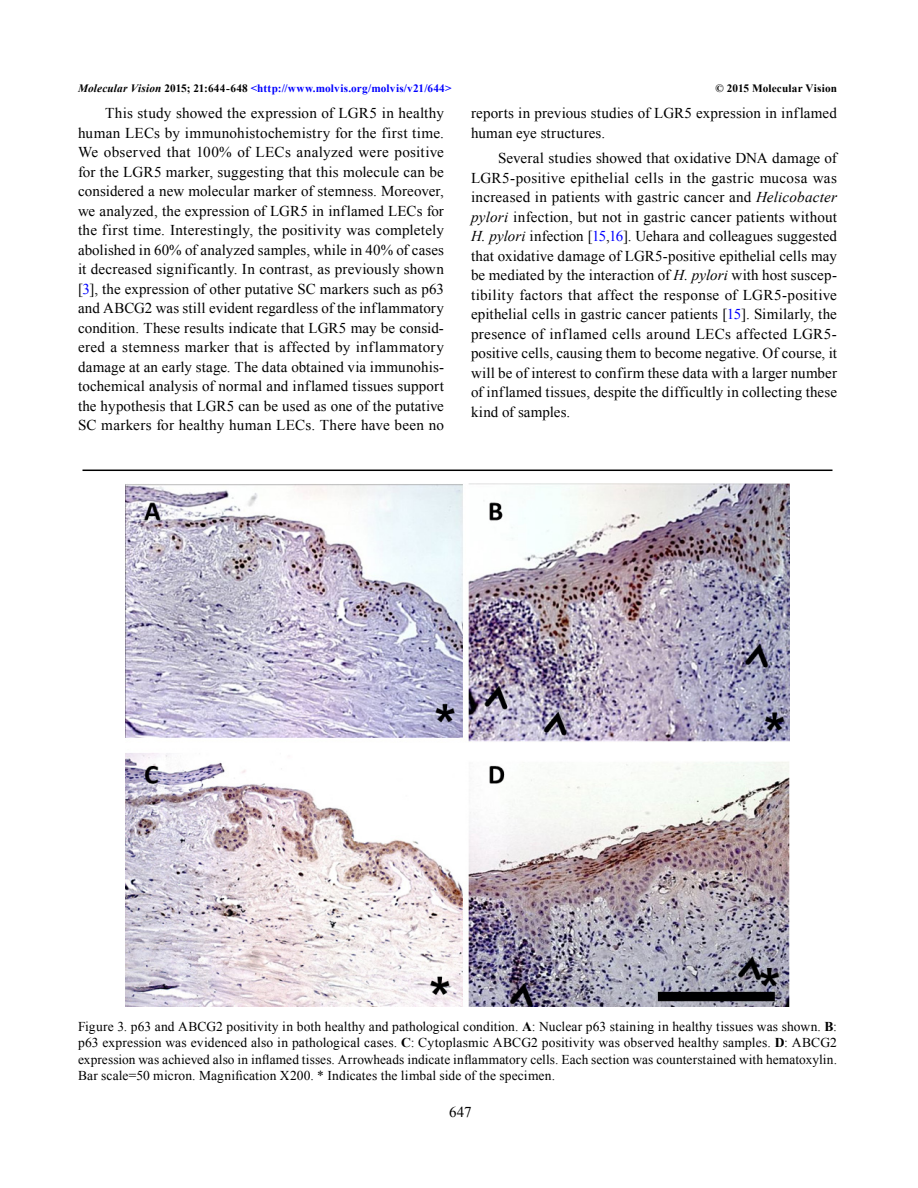
<style>
.page{position:relative;width:918px;height:1188px;background:#fff}
.page>*{position:absolute;margin:0;border:0;box-sizing:border-box;transform-origin:0 0}
.Para_Ind{font:15px/19.5px "Times New Roman";letter-spacing:.01em;color:#000;text-align:justify}
.Folio{font:15px "Times New Roman";color:#000}
.Fig_Caption{font:13.5px/16.5px "Times New Roman";letter-spacing:.01em;color:#000;text-align:justify}
.Header_Align_Left{font:700 11.25px "Times New Roman";letter-spacing:.02em;color:#00f}
.Header_Align_Right{font:700 11.25px "Times New Roman";letter-spacing:.015em;color:#000}
.s1{font-style:italic;color:#000}
.s2{color:#000}
.s3{color:#00f}
.s4{font-style:italic}
.s5{font-weight:700}
</style>
<div class="page">
<img style="left:126px;top:484px;width:663px;height:523px">
<hr style="left:82px;top:470px;width:750px;height:1px;background:#000">
<p class="Header_Align_Left" style="left:78px;top:80px;width:375px"><span class="s1">Molecular Vision</span> <span class="s2">2015; 21:644-648</span> &lt;http://www.molvis.org/molvis/v21/644&gt;</p>
<p class="Header_Align_Right" style="left:716px;top:80px;width:123px">© 2015 Molecular Vision</p>
<p class="Para_Ind" style="left:78px;top:103px;width:368px;text-indent:27px">This study showed the expression of LGR5 in healthy human LECs by immunohistochemistry for the first time.<br>We observed that 100% of LECs analyzed were positive for the LGR5 marker, suggesting that this molecule can be considered a new molecular marker of stemness. Moreover, we analyzed, the expression of LGR5 in inflamed LECs for the first time. Interestingly, the positivity was completely abolished in 60% of analyzed samples, while in 40% of cases it decreased significantly. In contrast, as previously shown [<span class="s3">3</span>], the expression of other putative SC markers such as p63 and ABCG2 was still evident regardless of the inflammatory condition. These results indicate that LGR5 may be consid&shy;ered a stemness marker that is affected by inflammatory damage at an early stage. The data obtained via immunohis&shy;tochemical analysis of normal and inflamed tissues support the hypothesis that LGR5 can be used as one of the putative SC markers for healthy human LECs. There have been no</p>
<p class="Para_Ind" style="left:471px;top:103px;width:368px">reports in previous studies of LGR5 expression in inflamed human eye structures.</p>
<p class="Para_Ind" style="left:471px;top:148px;width:368px;text-indent:27px">Several studies showed that oxidative DNA damage of LGR5-positive epithelial cells in the gastric mucosa was increased in patients with gastric cancer and <span class="s4">Helicobacter pylori</span> infection, but not in gastric cancer patients without <span class="s4">H. pylori</span> infection [<span class="s3">15</span>,<span class="s3">16</span>]. Uehara and colleagues suggested that oxidative damage of LGR5-positive epithelial cells may be mediated by the interaction of <span class="s4">H. pylori</span> with host suscep&shy;tibility factors that affect the response of LGR5-positive epithelial cells in gastric cancer patients [<span class="s3">15</span>]. Similarly, the presence of inflamed cells around LECs affected LGR5- positive cells, causing them to become negative. Of course, it will be of interest to confirm these data with a larger number of inflamed tissues, despite the difficultly in collecting these kind of samples.</p>
<p class="Fig_Caption" style="left:78px;top:1018px;width:761px">Figure 3. p63 and ABCG2 positivity in both healthy and pathological condition. <span class="s5">A</span>: Nuclear p63 staining in healthy tissues was shown. <span class="s5">B</span>: p63 expression was evidenced also in pathological cases. <span class="s5">C</span>: Cytoplasmic ABCG2 positivity was observed healthy samples. <span class="s5">D</span>: ABCG2 expression was achieved also in inflamed tisses. Arrowheads indicate inflammatory cells. Each section was counterstained with hematoxylin.<br>Bar scale=50 micron. Magnification X200. * Indicates the limbal side of the specimen.</p>
<p class="Folio" style="left:449px;top:1102px;width:24px">647</p>
</div>
